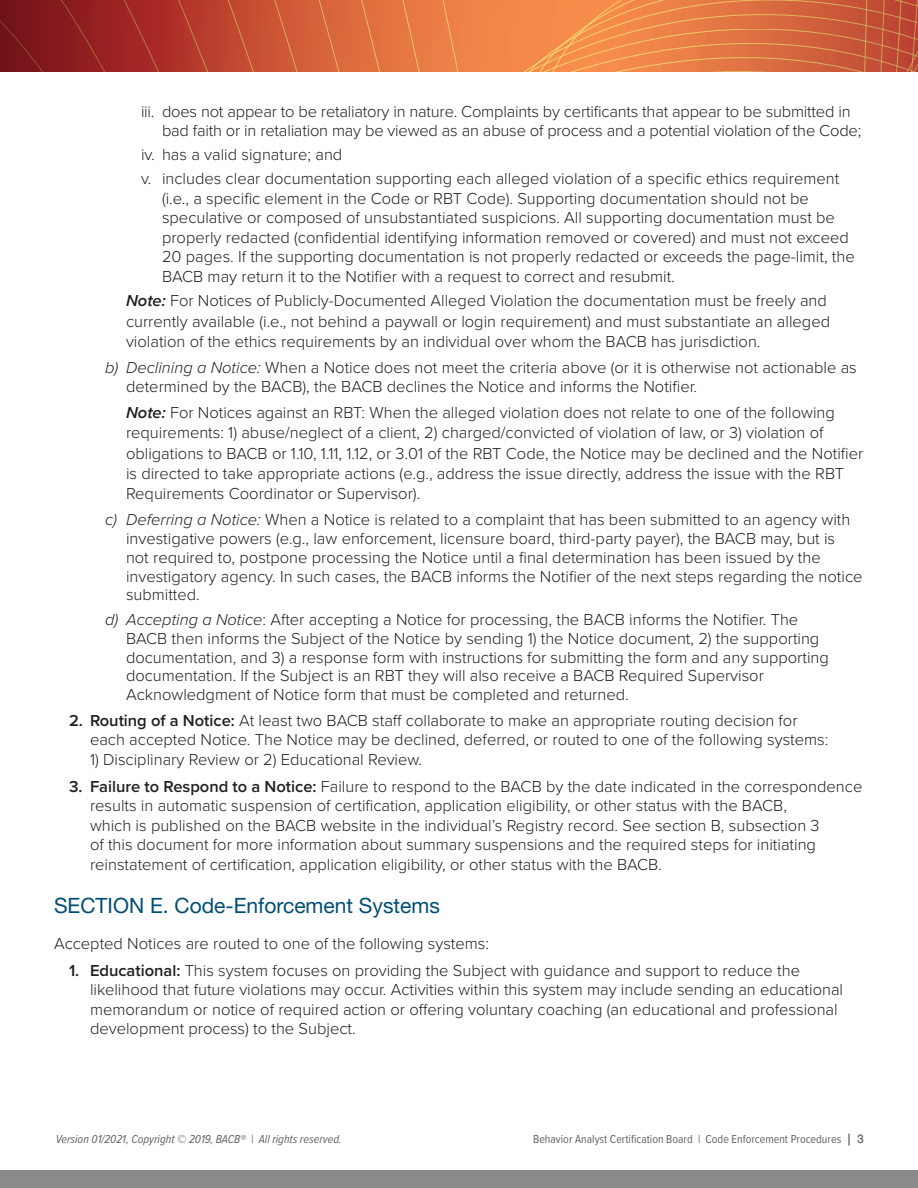
<style>
.page{position:relative;width:918px;height:1188px;background:#fff}
.page>*{position:absolute;margin:0;border:0;box-sizing:border-box;transform-origin:0 0}
.Section_Header{font:21px "Helvetica Neue LT Pro";color:#004e74}
.Body_Text{font:300 16.5px/19.5px "Proxima Nova";color:#231f20}
.t1{font:12px "Proxima Nova Cond";color:#636366}
.t2{font:italic 12px "Proxima Nova Cond";color:#636366}
.s1{font-weight:600;font-style:italic}
.s2{font-style:italic}
.s3{font-weight:600}
.s4{font-family:"Helvetica Neue LT Pro";font-weight:500}
</style>
<div class="page">
<svg style="left:0;top:0;width:918px;height:72px;background:#ce603a"></svg>
<div style="left:0;top:1171px;width:918px;height:17px;background:#8a8a8d"></div>
<p class="Body_Text" style="left:162px;top:100px;width:701px;text-indent:-21px">iii. does not appear to be retaliatory in nature. Complaints by certificants that appear to be submitted in bad faith or in retaliation may be viewed as an abuse of process and a potential violation of the Code;</p>
<p class="Body_Text" style="left:141px;top:144px;width:203px">iv. has a valid signature; and</p>
<p class="Body_Text" style="left:162px;top:168px;width:694px;text-indent:-21px">v. includes clear documentation supporting each alleged violation of a specific ethics requirement (i.e., a specific element in the Code or RBT Code). Supporting documentation should not be speculative or composed of unsubstantiated suspicions. All supporting documentation must be properly redacted (confidential identifying information removed or covered) and must not exceed 20 pages. If the supporting documentation is not properly redacted or exceeds the page-limit, the BACB may return it to the Notifier with a request to correct and resubmit.</p>
<p class="Body_Text" style="left:126px;top:290px;width:706px;line-height:20.2px"><span class="s1">Note:</span> For Notices of Publicly-Documented Alleged Violation the documentation must be freely and currently available (i.e., not behind a paywall or login requirement) and must substantiate an alleged violation of the ethics requirements by an individual over whom the BACB has jurisdiction.</p>
<p class="Body_Text" style="left:126px;top:357px;width:732px;line-height:18.8px;text-indent:-21px"><span class="s2">b) Declining a Notice:</span> When a Notice does not meet the criteria above (or it is otherwise not actionable as determined by the BACB), the BACB declines the Notice and informs the Notifier.</p>
<p class="Body_Text" style="left:126px;top:402px;width:739px;line-height:20.2px"><span class="s1">Note:</span> For Notices against an RBT: When the alleged violation does not relate to one of the following requirements: 1) abuse/neglect of a client, 2) charged/convicted of violation of law, or 3) violation of obligations to BACB or 1.10, 1.11, 1.12, or 3.01 of the RBT Code, the Notice may be declined and the Notifier is directed to take appropriate actions (e.g., address the issue directly, address the issue with the RBT Requirements Coordinator or Supervisor).</p>
<p class="Body_Text" style="left:126px;top:510px;width:738px;line-height:18.8px;text-indent:-21px"><span class="s2">c) Deferring a Notice:</span> When a Notice is related to a complaint that has been submitted to an agency with investigative powers (e.g., law enforcement, licensure board, third-party payer), the BACB may, but is<br>not required to, postpone processing the Notice until a final determination has been issued by the investigatory agency. In such cases, the BACB informs the Notifier of the next steps regarding the notice submitted.</p>
<p class="Body_Text" style="left:126px;top:609px;width:704px;line-height:18.8px;text-indent:-21px"><span class="s2">d) Accepting a Notice</span>: After accepting a Notice for processing, the BACB informs the Notifier. The BACB then informs the Subject of the Notice by sending 1) the Notice document, 2) the supporting documentation, and 3) a response form with instructions for submitting the form and any supporting documentation. If the Subject is an RBT they will also receive a BACB Required Supervisor Acknowledgment of Notice form that must be completed and returned.</p>
<p class="Body_Text" style="left:90px;top:709px;width:740px;text-indent:-21px"><span class="s3">2. Routing of a Notice:</span> At least two BACB staff collaborate to make an appropriate routing decision for each accepted Notice. The Notice may be declined, deferred, or routed to one of the following systems:</p>
<p class="Body_Text" style="left:90px;top:748px;width:334px">1) Disciplinary Review or 2) Educational Review.</p>
<p class="Body_Text" style="left:90px;top:775px;width:774px;text-indent:-21px"><span class="s3">3. Failure to Respond to a Notice:</span> Failure to respond to the BACB by the date indicated in the correspondence results in automatic suspension of certification, application eligibility, or other status with the BACB,<br>which is published on the BACB website in the individual’s Registry record. See section B, subsection 3<br>of this document for more information about summary suspensions and the required steps for initiating reinstatement of certification, application eligibility, or other status with the BACB.</p>
<p class="Section_Header" style="left:54px;top:893px;width:387px">SECTION E. Code-Enforcement Systems</p>
<p class="Body_Text" style="left:54px;top:933px;width:437px">Accepted Notices are routed to one of the following systems:</p>
<p class="Body_Text" style="left:90px;top:960px;width:755px;text-indent:-21px"><span class="s3">1. Educational:</span> This system focuses on providing the Subject with guidance and support to reduce the likelihood that future violations may occur. Activities within this system may include sending an educational memorandum or notice of required action or offering voluntary coaching (an educational and professional development process) to the Subject.</p>
<p class="t2" style="left:56px;top:1131px;width:288px">Version 01/2021, Copyright © 2019, BACB® | All rights reserved.</p>
<p class="t1" style="left:533px;top:1131px;width:332px">Behavior Analyst Certification Board | Code Enforcement Procedures <span class="s4">| 3</span></p>
</div>
